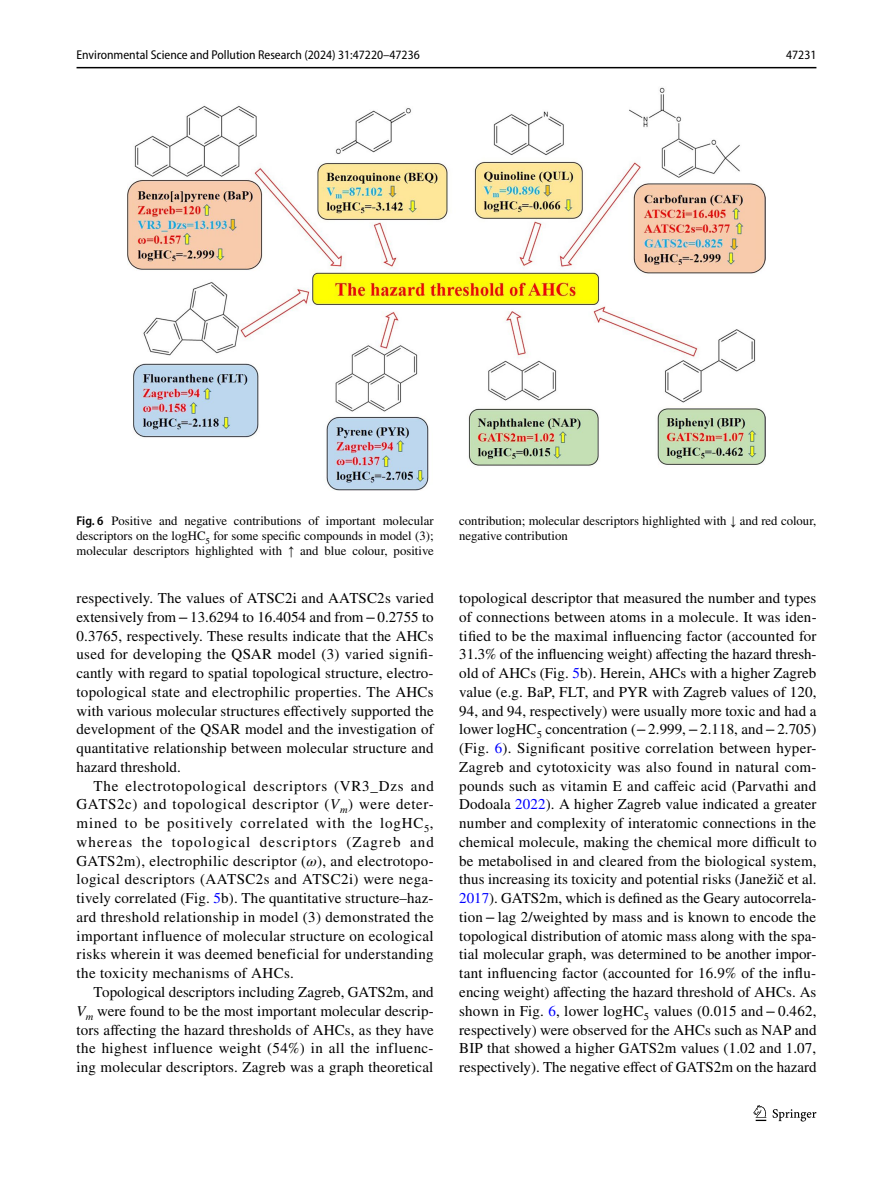
<style>
.page{position:relative;width:893px;height:1187px;background:#fff}
.page>*{position:absolute;margin:0;border:0;box-sizing:border-box;transform-origin:0 0}
.t1{font:15px/18.8px "STIX";letter-spacing:.01em;color:#000;text-align:justify}
.t2{font:12.75px/15px "STIX";color:#000;text-align:justify}
.t3{font:semi-condensed 12.75px "Myriad Pro";color:#000}
.s1{font-family:"Myriad Pro";font-weight:600;font-stretch:semi-condensed}
.s2{font-family:"Times New Roman"}
.s3{font-style:italic}
.s4{color:#00f}
</style>
<div class="page">
<hr style="left:77px;top:67px;width:739px;height:1px;background:#000">
<svg style="left:753px;top:1105px;width:13px;height:15px"></svg>
<svg style="left:773px;top:1109px;width:43px;height:12px"></svg>
<img style="left:128px;top:87px;width:637px;height:403px">
<p class="t3" style="left:77px;top:48px;width:345px">Environmental Science and Pollution Research (2024) 31:47220–47236</p>
<p class="t3" style="left:786px;top:48px;width:32px">47231</p>
<p class="t2" style="left:77px;top:514px;width:359px"><span class="s1">Fig. 6</span> Positive and negative contributions of important molecular descriptors on the logHC<sub>5</sub> for some specific compounds in model (3); molecular descriptors highlighted with <span class="s2">↑</span> and blue colour, positive</p>
<p class="t2" style="left:459px;top:514px;width:359px">contribution; molecular descriptors highlighted with <span class="s2">↓</span> and red colour, negative contribution</p>
<p class="t1" style="left:77px;top:589px;width:359px">respectively. The values of ATSC2i and AATSC2s varied extensively from−13.6294 to 16.4054 and from−0.2755 to 0.3765, respectively. These results indicate that the AHCs used for developing the QSAR model (3) varied signifi&shy;cantly with regard to spatial topological structure, electro&shy;topological state and electrophilic properties. The AHCs with various molecular structures effectively supported the development of the QSAR model and the investigation of quantitative relationship between molecular structure and hazard threshold.</p>
<p class="t1" style="left:77px;top:777px;width:359px;text-indent:17px">The electrotopological descriptors (VR3_Dzs and GATS2c) and topological descriptor (<span class="s3">V</span><sub>m</sub>) were deter&shy;mined to be positively correlated with the logHC<sub>5</sub>, whereas the topological descriptors (Zagreb and GATS2m), electrophilic descriptor (<span class="s3">ω</span>), and electrotopo&shy;logical descriptors (AATSC2s and ATSC2i) were nega&shy;tively correlated (Fig. <span class="s4">5</span>b). The quantitative structure–haz&shy;ard threshold relationship in model (3) demonstrated the important influence of molecular structure on ecological risks wherein it was deemed beneficial for understanding the toxicity mechanisms of AHCs.</p>
<p class="t1" style="left:77px;top:983px;width:359px;text-indent:17px">Topological descriptors including Zagreb, GATS2m, and <span class="s3">V</span><sub>m</sub> were found to be the most important molecular descrip&shy;tors affecting the hazard thresholds of AHCs, as they have the highest influence weight (54%) in all the influenc&shy;ing molecular descriptors. Zagreb was a graph theoretical</p>
<p class="t1" style="left:459px;top:589px;width:359px">topological descriptor that measured the number and types of connections between atoms in a molecule. It was iden&shy;tified to be the maximal influencing factor (accounted for 31.3% of the influencing weight) affecting the hazard thresh&shy;old of AHCs (Fig. <span class="s4">5</span>b). Herein, AHCs with a higher Zagreb value (e.g. BaP, FLT, and PYR with Zagreb values of 120, 94, and 94, respectively) were usually more toxic and had a lower logHC<sub>5</sub> concentration (−2.999,−2.118, and−2.705) (Fig. <span class="s4">6</span>). Significant positive correlation between hyper-Zagreb and cytotoxicity was also found in natural com&shy;pounds such as vitamin E and caffeic acid (Parvathi and Dodoala <span class="s4">2022</span>). A higher Zagreb value indicated a greater number and complexity of interatomic connections in the chemical molecule, making the chemical more difficult to be metabolised in and cleared from the biological system, thus increasing its toxicity and potential risks (Janežič et al.<br><span class="s4">2017</span>). GATS2m, which is defined as the Geary autocorrela&shy;tion−lag 2/weighted by mass and is known to encode the topological distribution of atomic mass along with the spa&shy;tial molecular graph, was determined to be another impor&shy;tant influencing factor (accounted for 16.9% of the influ&shy;encing weight) affecting the hazard threshold of AHCs. As shown in Fig. <span class="s4">6</span>, lower logHC<sub>5</sub> values (0.015 and−0.462, respectively) were observed for the AHCs such as NAP and BIP that showed a higher GATS2m values (1.02 and 1.07, respectively). The negative effect of GATS2m on the hazard</p>
</div>
